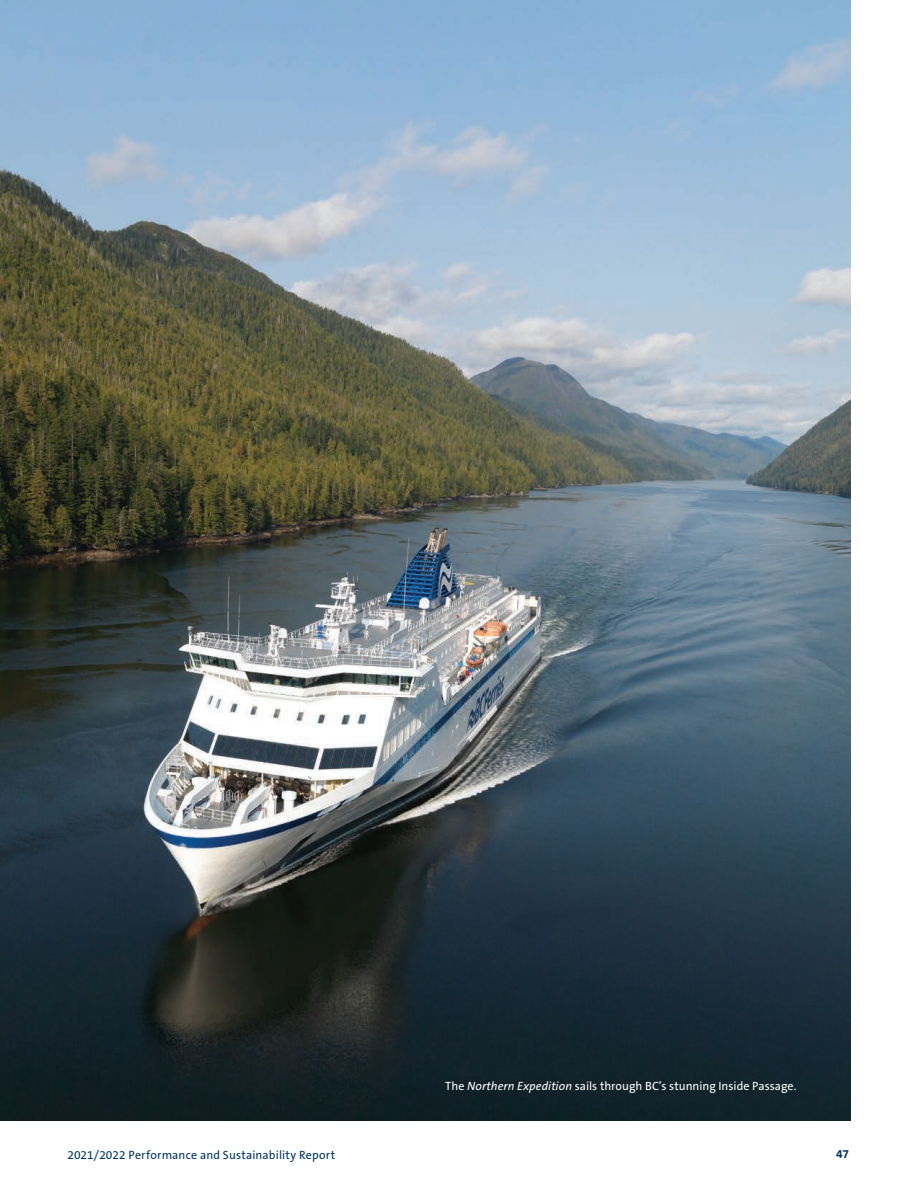
<style>
.page{position:relative;width:918px;height:1188px;background:#fff}
.page>*{position:absolute;margin:0;border:0;box-sizing:border-box;transform-origin:0 0}
.Photo_Captions_Rever{font:12px "The Sans B W5 Plain";color:#fff}
.t1{font:12px "The Sans B W5 Plain";letter-spacing:.01em;color:#003667}
.t2{font:700 12px "The Sans B W7";color:#003667}
.s1{font-style:italic}
</style>
<div class="page">
<img style="left:0;top:0;width:850px;height:1120px">
<p class="Photo_Captions_Rever" style="left:445px;top:1078px;width:353px">The <span class="s1">Northern Expedition</span> sails through BC’s stunning Inside Passage.</p>
<p class="t1" style="left:68px;top:1147px;width:269px">2021/2022 Performance and Sustainability Report</p>
<p class="t2" style="left:836px;top:1146px;width:14px">47</p>
</div>
